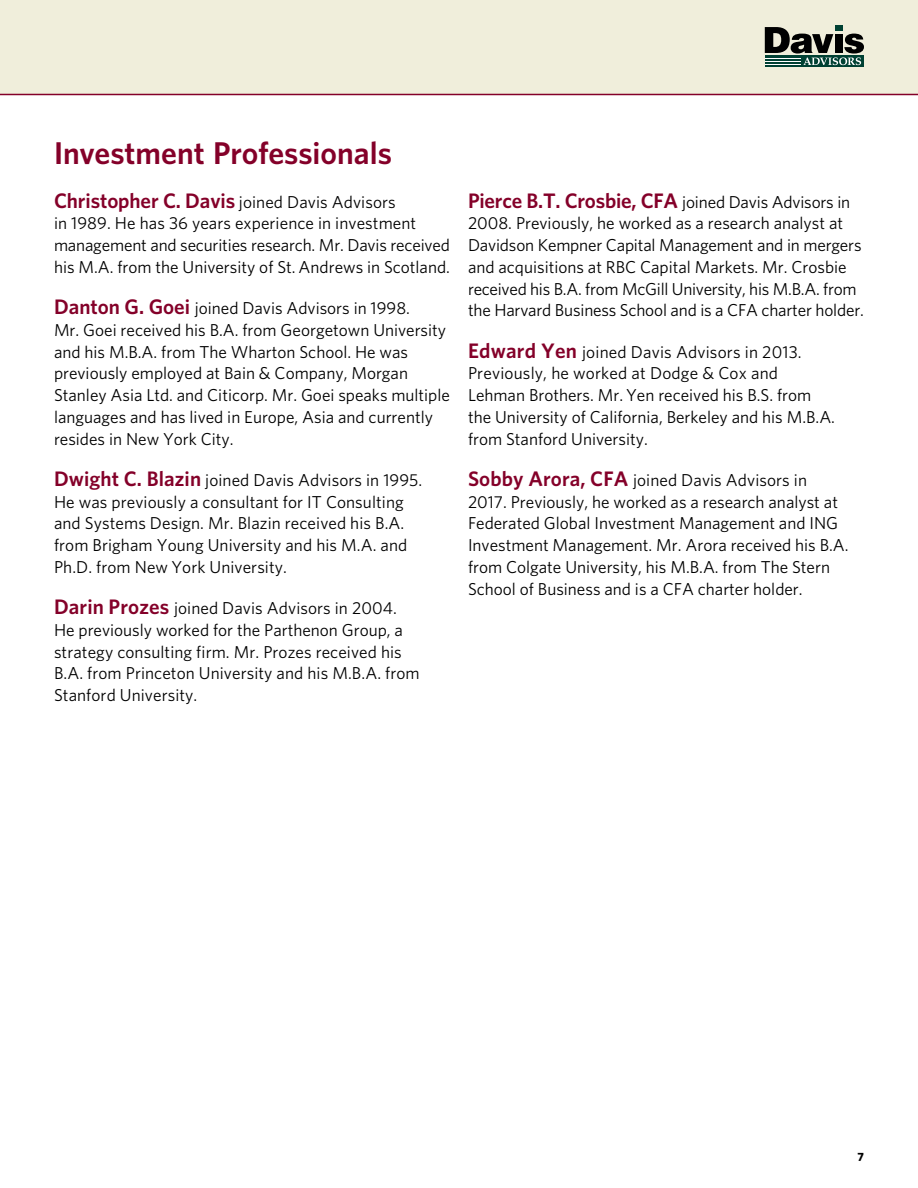
<style>
.page{position:relative;width:918px;height:1188px;background:#fff}
.page>*{position:absolute;margin:0;border:0;box-sizing:border-box;transform-origin:0 0}
.LC_Heading_1{font:600 31.5px "Whitney";color:#840029}
.Bio_copy{font:600 21px "Whitney";letter-spacing:-.01em;color:#840029}
.Bio_copy-2{font:17.25px/21.8px "Whitney";color:#000}
.t1{font:700 12px "Whitney";color:#000}
.s1{font-weight:600;font-size:21px;color:#840029}
.s2{font-weight:400;font-size:17.25px;color:#000}
</style>
<div class="page">
<div style="left:0;top:0;width:918px;height:94px;background:#f0eedb"></div>
<hr style="left:0;top:94px;width:918px;height:1px;background:#840029">
<div style="left:835px;top:25px;width:8px;height:6px;background:#004133"></div>
<div style="left:765px;top:56px;width:99px;height:11px;background:#004133"></div>
<svg style="left:765px;top:27px;width:99px;height:38px"></svg>
<p class="LC_Heading_1" style="left:54px;top:132px;width:339px">Investment Professionals</p>
<p class="Bio_copy-2" style="left:54px;top:190px;width:398px"><span class="s1">Christopher C. Davis</span> joined Davis Advisors<br>in 1989. He has 36 years experience in investment management and securities research. Mr. Davis received his M.A. from the University of St. Andrews in Scotland.</p>
<p class="Bio_copy-2" style="left:54px;top:297px;width:397px"><span class="s1">Danton G. Goei</span> joined Davis Advisors in 1998.<br>Mr. Goei received his B.A. from Georgetown University and his M.B.A. from The Wharton School. He was previously employed at Bain &amp; Company, Morgan Stanley Asia Ltd. and Citicorp. Mr. Goei speaks multiple languages and has lived in Europe, Asia and currently resides in New York City.</p>
<p class="Bio_copy-2" style="left:54px;top:469px;width:370px"><span class="s1">Dwight C. Blazin</span> joined Davis Advisors in 1995.<br>He was previously a consultant for IT Consulting and Systems Design. Mr. Blazin received his B.A. from Brigham Young University and his M.A. and Ph.D. from New York University.</p>
<p class="Bio_copy-2" style="left:54px;top:597px;width:367px"><span class="s1">Darin Prozes</span> joined Davis Advisors in 2004.<br>He previously worked for the Parthenon Group, a strategy consulting firm. Mr. Prozes received his B.A. from Princeton University and his M.B.A. from Stanford University.</p>
<p class="Bio_copy" style="left:468px;top:186px;width:384px">Pierce B.T. Crosbie, CFA <span class="s2">joined Davis Advisors in</span></p>
<p class="Bio_copy-2" style="left:468px;top:212px;width:397px">2008. Previously, he worked as a research analyst at Davidson Kempner Capital Management and in mergers and acquisitions at RBC Capital Markets. Mr. Crosbie received his B.A. from McGill University, his M.B.A. from the Harvard Business School and is a CFA charter holder.</p>
<p class="Bio_copy-2" style="left:468px;top:340px;width:369px"><span class="s1">Edward Yen</span> joined Davis Advisors in 2013.<br>Previously, he worked at Dodge &amp; Cox and Lehman Brothers. Mr. Yen received his B.S. from the University of California, Berkeley and his M.B.A. from Stanford University.</p>
<p class="Bio_copy-2" style="left:468px;top:469px;width:382px"><span class="s1">Sobby Arora, CFA</span> joined Davis Advisors in 2017. Previously, he worked as a research analyst at Federated Global Investment Management and ING Investment Management. Mr. Arora received his B.A. from Colgate University, his M.B.A. from The Stern School of Business and is a CFA charter holder.</p>
<p class="t1" style="left:858px;top:1149px;width:8px">7</p>
</div>
